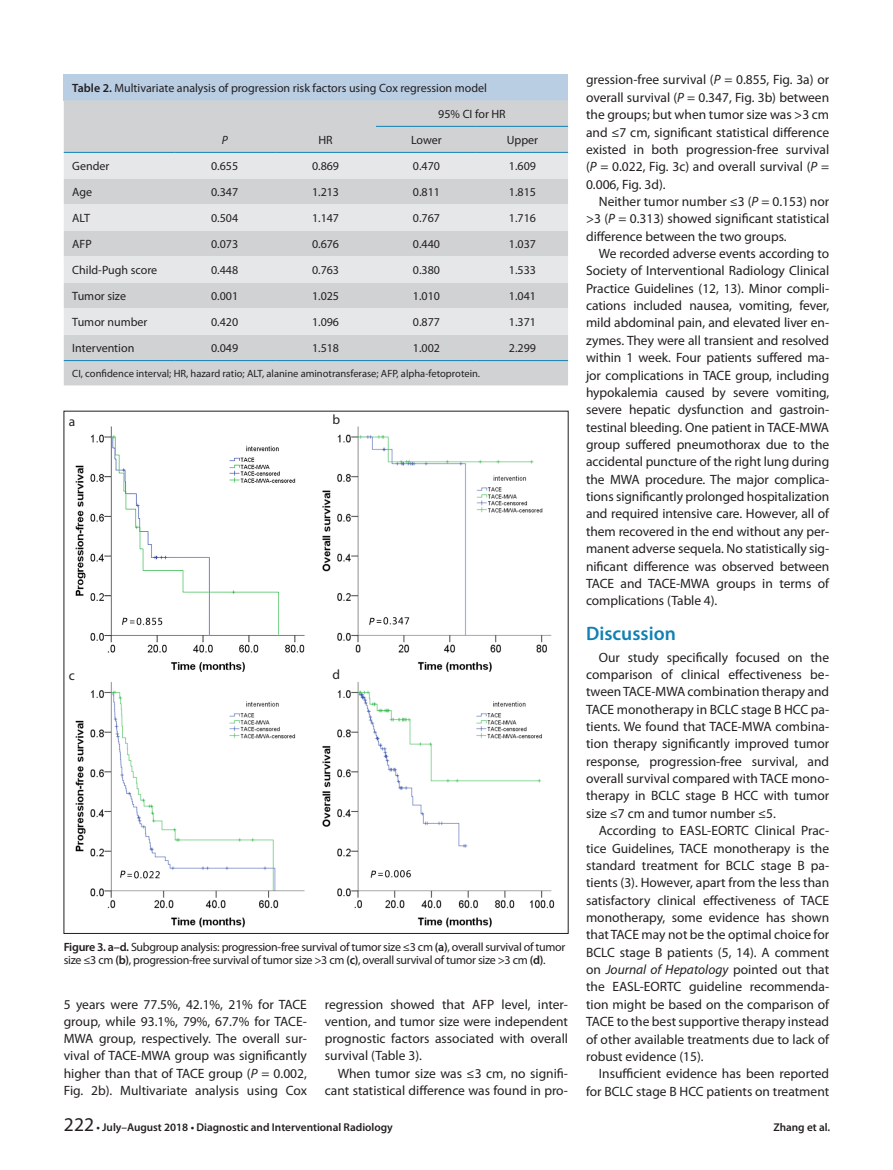
<style>
.page{position:relative;width:893px;height:1170px;background:#fff}
.page>*{position:absolute;margin:0;border:0;box-sizing:border-box;transform-origin:0 0}
.Heading_2{font:600 19.5px "Myriad Pro";color:#1181b4}
.t1{font:13.5px/17.4px "Myriad Pro";color:#231f20;text-align:justify}
.Tablo_Metin{font:12px "Myriad Pro";color:#231f20}
.Tablo_Metin-2{font:12px/13.5px "Myriad Pro";letter-spacing:-.025em;color:#231f20}
.Tablo_Metin-3{font:italic 12px "Myriad Pro";color:#231f20}
.t2{font:600 11.25px "Myriad Pro";color:#231f20}
.Tablo_Metin-4{font:10.5px "Myriad Pro";color:#231f20}
.s1{font-weight:600}
.s2{font-style:italic}
.s3{font-weight:400;font-size:19.5px}
</style>
<div class="page">
<div style="left:64px;top:74px;width:504px;height:26px;background:#b9cde3"></div>
<div style="left:64px;top:100px;width:504px;height:285px;background:#d1d2d4"></div>
<svg style="left:64px;top:153px;width:504px;height:181px;background:#dddee0"></svg>
<hr style="left:64px;top:152px;width:110px;height:1px;background:#1181b4">
<hr style="left:174px;top:152px;width:101px;height:1px;background:#1181b4">
<hr style="left:275px;top:152px;width:101px;height:1px;background:#1181b4">
<hr style="left:376px;top:152px;width:101px;height:1px;background:#1181b4">
<hr style="left:477px;top:152px;width:91px;height:1px;background:#1181b4">
<hr style="left:64px;top:360px;width:110px;height:1px;background:#1181b4">
<hr style="left:174px;top:360px;width:101px;height:1px;background:#1181b4">
<hr style="left:275px;top:360px;width:101px;height:1px;background:#1181b4">
<hr style="left:376px;top:360px;width:101px;height:1px;background:#1181b4">
<hr style="left:477px;top:360px;width:91px;height:1px;background:#1181b4">
<hr style="left:376px;top:126px;width:101px;height:1px;background:#1181b4">
<hr style="left:477px;top:126px;width:91px;height:1px;background:#1181b4">
<img style="left:75px;top:426px;width:480px;height:502px">
<p class="Tablo_Metin" style="left:72px;top:80px;width:416px"><span class="s1">Table 2.</span> Multivariate analysis of progression risk factors using Cox regression model</p>
<p class="Tablo_Metin-3" style="left:222px;top:132px;width:8px">P</p>
<p class="Tablo_Metin" style="left:318px;top:132px;width:16px">HR</p>
<p class="Tablo_Metin" style="left:438px;top:106px;width:69px">95% CI for HR</p>
<p class="Tablo_Metin" style="left:411px;top:132px;width:32px">Lower</p>
<p class="Tablo_Metin" style="left:507px;top:132px;width:33px">Upper</p>
<p class="Tablo_Metin" style="left:72px;top:158px;width:39px">Gender</p>
<p class="Tablo_Metin" style="left:211px;top:158px;width:29px">0.655</p>
<p class="Tablo_Metin" style="left:312px;top:158px;width:29px">0.869</p>
<p class="Tablo_Metin" style="left:413px;top:158px;width:29px">0.470</p>
<p class="Tablo_Metin" style="left:509px;top:158px;width:29px">1.609</p>
<p class="Tablo_Metin" style="left:72px;top:184px;width:21px">Age</p>
<p class="Tablo_Metin" style="left:211px;top:184px;width:29px">0.347</p>
<p class="Tablo_Metin" style="left:312px;top:184px;width:29px">1.213</p>
<p class="Tablo_Metin" style="left:413px;top:184px;width:29px">0.811</p>
<p class="Tablo_Metin" style="left:509px;top:184px;width:29px">1.815</p>
<p class="Tablo_Metin" style="left:72px;top:210px;width:19px">ALT</p>
<p class="Tablo_Metin" style="left:211px;top:210px;width:29px">0.504</p>
<p class="Tablo_Metin" style="left:312px;top:210px;width:29px">1.147</p>
<p class="Tablo_Metin" style="left:413px;top:210px;width:29px">0.767</p>
<p class="Tablo_Metin" style="left:509px;top:210px;width:29px">1.716</p>
<p class="Tablo_Metin" style="left:72px;top:236px;width:21px">AFP</p>
<p class="Tablo_Metin" style="left:211px;top:236px;width:29px">0.073</p>
<p class="Tablo_Metin" style="left:312px;top:236px;width:29px">0.676</p>
<p class="Tablo_Metin" style="left:413px;top:236px;width:29px">0.440</p>
<p class="Tablo_Metin" style="left:509px;top:236px;width:29px">1.037</p>
<p class="Tablo_Metin" style="left:72px;top:262px;width:86px">Child-Pugh score</p>
<p class="Tablo_Metin" style="left:211px;top:262px;width:29px">0.448</p>
<p class="Tablo_Metin" style="left:312px;top:262px;width:29px">0.763</p>
<p class="Tablo_Metin" style="left:413px;top:262px;width:29px">0.380</p>
<p class="Tablo_Metin" style="left:509px;top:262px;width:29px">1.533</p>
<p class="Tablo_Metin" style="left:72px;top:288px;width:55px">Tumor size</p>
<p class="Tablo_Metin" style="left:211px;top:288px;width:29px">0.001</p>
<p class="Tablo_Metin" style="left:312px;top:288px;width:29px">1.025</p>
<p class="Tablo_Metin" style="left:413px;top:288px;width:29px">1.010</p>
<p class="Tablo_Metin" style="left:509px;top:288px;width:29px">1.041</p>
<p class="Tablo_Metin" style="left:72px;top:314px;width:77px">Tumor number</p>
<p class="Tablo_Metin" style="left:211px;top:314px;width:29px">0.420</p>
<p class="Tablo_Metin" style="left:312px;top:314px;width:29px">1.096</p>
<p class="Tablo_Metin" style="left:413px;top:314px;width:29px">0.877</p>
<p class="Tablo_Metin" style="left:509px;top:314px;width:29px">1.371</p>
<p class="Tablo_Metin" style="left:72px;top:340px;width:64px">Intervention</p>
<p class="Tablo_Metin" style="left:211px;top:340px;width:29px">0.049</p>
<p class="Tablo_Metin" style="left:312px;top:340px;width:29px">1.518</p>
<p class="Tablo_Metin" style="left:413px;top:340px;width:29px">1.002</p>
<p class="Tablo_Metin" style="left:509px;top:340px;width:29px">2.299</p>
<p class="Tablo_Metin-4" style="left:72px;top:367px;width:409px">CI, confidence interval; HR, hazard ratio; ALT, alanine aminotransferase; AFP, alpha-fetoprotein.</p>
<p class="t1" style="left:69px;top:412px;width:8px">a</p>
<p class="t1" style="left:69px;top:666px;width:8px">c</p>
<p class="t1" style="left:332px;top:411px;width:9px">b</p>
<p class="t1" style="left:332px;top:665px;width:9px">d</p>
<p class="Tablo_Metin-2" style="left:64px;top:939px;width:503px"><span class="s1">Figure 3. a–d.</span> Subgroup analysis: progression-free survival of tumor size ≤3 cm <span class="s1">(a)</span>, overall survival of tumor size ≤3 cm <span class="s1">(b)</span>, progression-free survival of tumor size &gt;3 cm <span class="s1">(c)</span>, overall survival of tumor size &gt;3 cm <span class="s1">(d)</span>.</p>
<p class="t1" style="left:64px;top:995px;width:245px">5 years were 77.5%, 42.1%, 21% for TACE group, while 93.1%, 79%, 67.7% for TACE-MWA group, respectively. The overall sur&shy;vival of TACE-MWA group was significantly higher than that of TACE group (<span class="s2">P</span> = 0.002, Fig. 2b). Multivariate analysis using Cox</p>
<p class="t1" style="left:325px;top:995px;width:245px">regression showed that AFP level, inter&shy;vention, and tumor size were independent prognostic factors associated with overall survival (Table 3).</p>
<p class="t1" style="left:325px;top:1064px;width:245px;text-align:right">When tumor size was ≤3 cm, no signifi&shy;cant statistical difference was found in pro-</p>
<p class="t1" style="left:586px;top:71px;width:245px">gression-free survival (<span class="s2">P</span> = 0.855, Fig. 3a) or overall survival (<span class="s2">P</span> = 0.347, Fig. 3b) between the groups; but when tumor size was &gt;3 cm and ≤7 cm, significant statistical difference existed in both progression-free survival (<span class="s2">P</span> = 0.022, Fig. 3c) and overall survival (<span class="s2">P</span> = 0.006, Fig. 3d).</p>
<p class="t1" style="left:586px;top:192px;width:245px;text-indent:13px">Neither tumor number ≤3 (<span class="s2">P</span> = 0.153) nor &gt;3 (<span class="s2">P</span> = 0.313) showed significant statistical difference between the two groups.</p>
<p class="t1" style="left:586px;top:244px;width:245px;text-indent:13px">We recorded adverse events according to Society of Interventional Radiology Clinical Practice Guidelines (12, 13). Minor compli&shy;cations included nausea, vomiting, fever, mild abdominal pain, and elevated liver en&shy;zymes. They were all transient and resolved within 1 week. Four patients suffered ma&shy;jor complications in TACE group, including hypokalemia caused by severe vomiting, severe hepatic dysfunction and gastroin&shy;testinal bleeding. One patient in TACE-MWA group suffered pneumothorax due to the accidental puncture of the right lung during the MWA procedure. The major complica&shy;tions significantly prolonged hospitalization and required intensive care. However, all of them recovered in the end without any per&shy;manent adverse sequela. No statistically sig&shy;nificant difference was observed between TACE and TACE-MWA groups in terms of complications (Table 4).</p>
<p class="Heading_2" style="left:586px;top:621px;width:91px">Discussion</p>
<p class="t1" style="left:586px;top:648px;width:245px;text-indent:13px">Our study specifically focused on the comparison of clinical effectiveness be&shy;tween TACE-MWA combination therapy and TACE monotherapy in BCLC stage B HCC pa&shy;tients. We found that TACE-MWA combina&shy;tion therapy significantly improved tumor response, progression-free survival, and overall survival compared with TACE mono&shy;therapy in BCLC stage B HCC with tumor size ≤7 cm and tumor number ≤5.</p>
<p class="t1" style="left:586px;top:821px;width:245px;text-indent:13px">According to EASL-EORTC Clinical Prac&shy;tice Guidelines, TACE monotherapy is the standard treatment for BCLC stage B pa&shy;tients (3). However, apart from the less than satisfactory clinical effectiveness of TACE monotherapy, some evidence has shown that TACE may not be the optimal choice for BCLC stage B patients (5, 14). A comment on <span class="s2">Journal of Hepatology</span> pointed out that the EASL-EORTC guideline recommenda&shy;tion might be based on the comparison of TACE to the best supportive therapy instead of other available treatments due to lack of robust evidence (15).</p>
<p class="t1" style="left:586px;top:1064px;width:245px;text-align:right">Insufficient evidence has been reported for BCLC stage B HCC patients on treatment</p>
<p class="t2" style="left:64px;top:1120px;width:330px"><span class="s3">222</span> • July–August 2018 • Diagnostic and Interventional Radiology</p>
<p class="t2" style="left:773px;top:1120px;width:58px">Zhang et al.</p>
</div>
